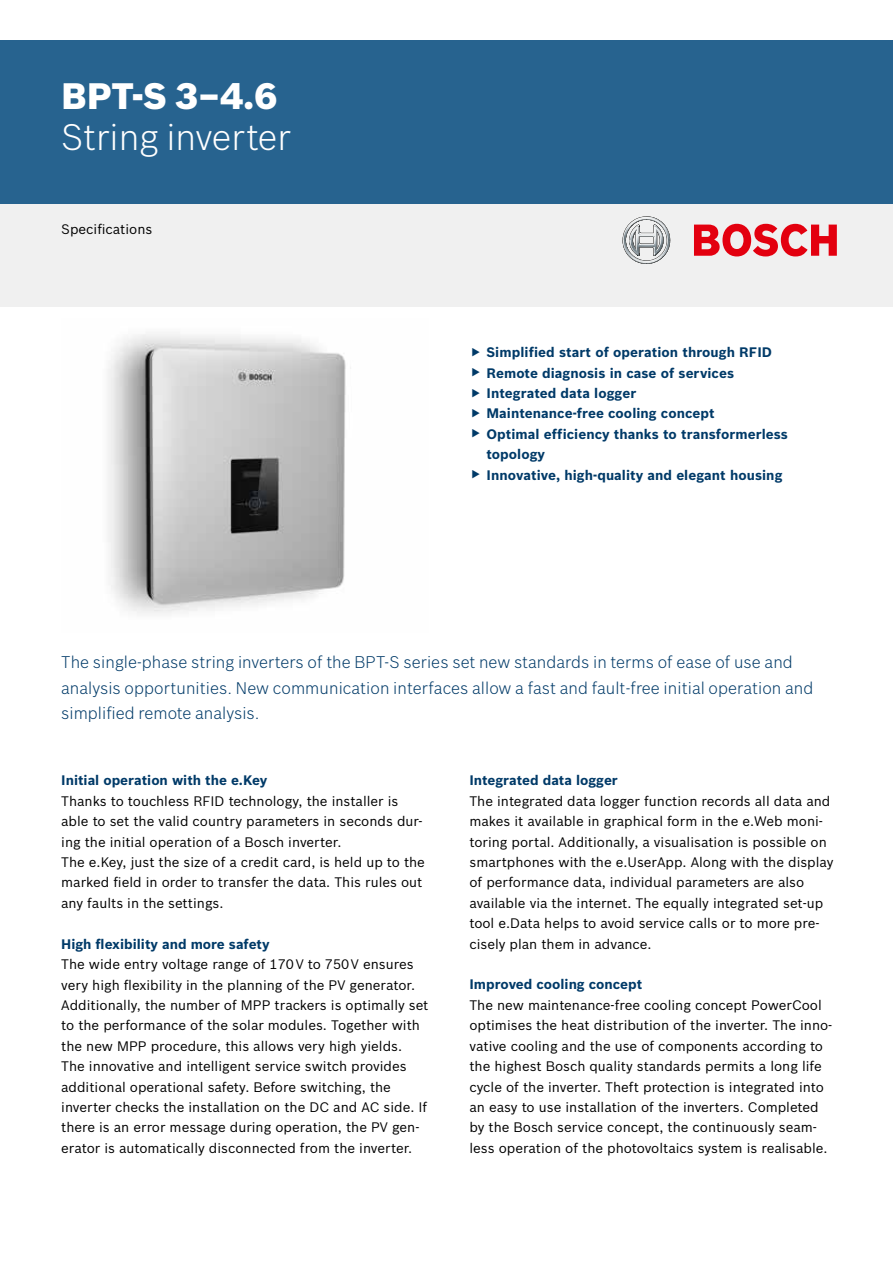
<style>
.page{position:relative;width:893px;height:1263px;background:#fff}
.page>*{position:absolute;margin:0;border:0;box-sizing:border-box;transform-origin:0 0}
.t1{font:300 36px "Bosch Sans";color:#fff}
.t2{font:900 36px "Bosch Sans";color:#fff}
.t3{font:300 16.5px/25.5px "Bosch Sans";letter-spacing:.005em;color:#003a68}
.t4{font:13.5px/20.4px "Bosch Sans";color:#000}
.t5{font:700 13.5px/20.4px "Bosch Sans";letter-spacing:.005em;color:#003a68}
</style>
<div class="page">
<div style="left:0;top:204px;width:893px;height:102px;background:#f0f0f0"></div>
<div style="left:0;top:41px;width:893px;height:163px;background:#27638f"></div>
<svg style="left:622px;top:216px;width:48px;height:48px"></svg>
<svg style="left:694px;top:224px;width:143px;height:32px"></svg>
<img style="left:108px;top:334px;width:238px;height:280px">
<h1 class="t2" style="left:61px;top:68px;width:217px">BPT-S 3–4.6</h1>
<h1 class="t1" style="left:61px;top:111px;width:231px">String inverter</h1>
<p class="t4" style="left:61px;top:218px;width:93px">Specifications</p>
<p class="t5" style="left:486px;top:341px;width:303px">Simplified start of operation through RFID Remote diagnosis in case of services Integrated data logger<br>Maintenance-free cooling concept<br>Optimal efficiency thanks to transformerless topology<br>Innovative, high-quality and elegant housing</p>
<p class="t3" style="left:61px;top:648px;width:754px">The single-phase string inverters of the BPT-S series set new standards in terms of ease of use and analysis opportunities. New communication interfaces allow a fast and fault-free initial operation and simplified remote analysis.</p>
<p class="t5" style="left:61px;top:769px;width:207px">Initial operation with the e.Key</p>
<p class="t4" style="left:61px;top:790px;width:365px">Thanks to touchless RFID technology, the installer is able to set the valid country parameters in seconds dur&shy;ing the initial operation of a Bosch inverter.<br>The e.Key, just the size of a credit card, is held up to the marked field in order to transfer the data. This rules out any faults in the settings.</p>
<p class="t5" style="left:61px;top:933px;width:210px">High flexibility and more safety</p>
<p class="t4" style="left:61px;top:953px;width:369px">The wide entry voltage range of 170 V to 750 V ensures very high flexibility in the planning of the PV generator.<br>Additionally, the number of MPP trackers is optimally set to the performance of the solar modules. Together with the new MPP procedure, this allows very high yields.<br>The innovative and intelligent service switch provides additional operational safety. Before switching, the inverter checks the installation on the DC and AC side. If there is an error message during operation, the PV gen&shy;erator is automatically disconnected from the inverter.</p>
<p class="t5" style="left:469px;top:769px;width:150px">Integrated data logger</p>
<p class="t4" style="left:469px;top:790px;width:366px">The integrated data logger function records all data and makes it available in graphical form in the e.Web moni&shy;toring portal. Additionally, a visualisation is possible on smartphones with the e.UserApp. Along with the display of performance data, individual parameters are also available via the internet. The equally integrated set-up tool e.Data helps to avoid service calls or to more pre&shy;cisely plan them in advance.</p>
<p class="t5" style="left:469px;top:973px;width:174px">Improved cooling concept</p>
<p class="t4" style="left:469px;top:994px;width:364px">The new maintenance-free cooling concept PowerCool optimises the heat distribution of the inverter. The inno&shy;vative cooling and the use of components according to the highest Bosch quality standards permits a long life cycle of the inverter. Theft protection is integrated into an easy to use installation of the inverters. Completed by the Bosch service concept, the continuously seam&shy;less operation of the photovoltaics system is realisable.</p>
</div>
